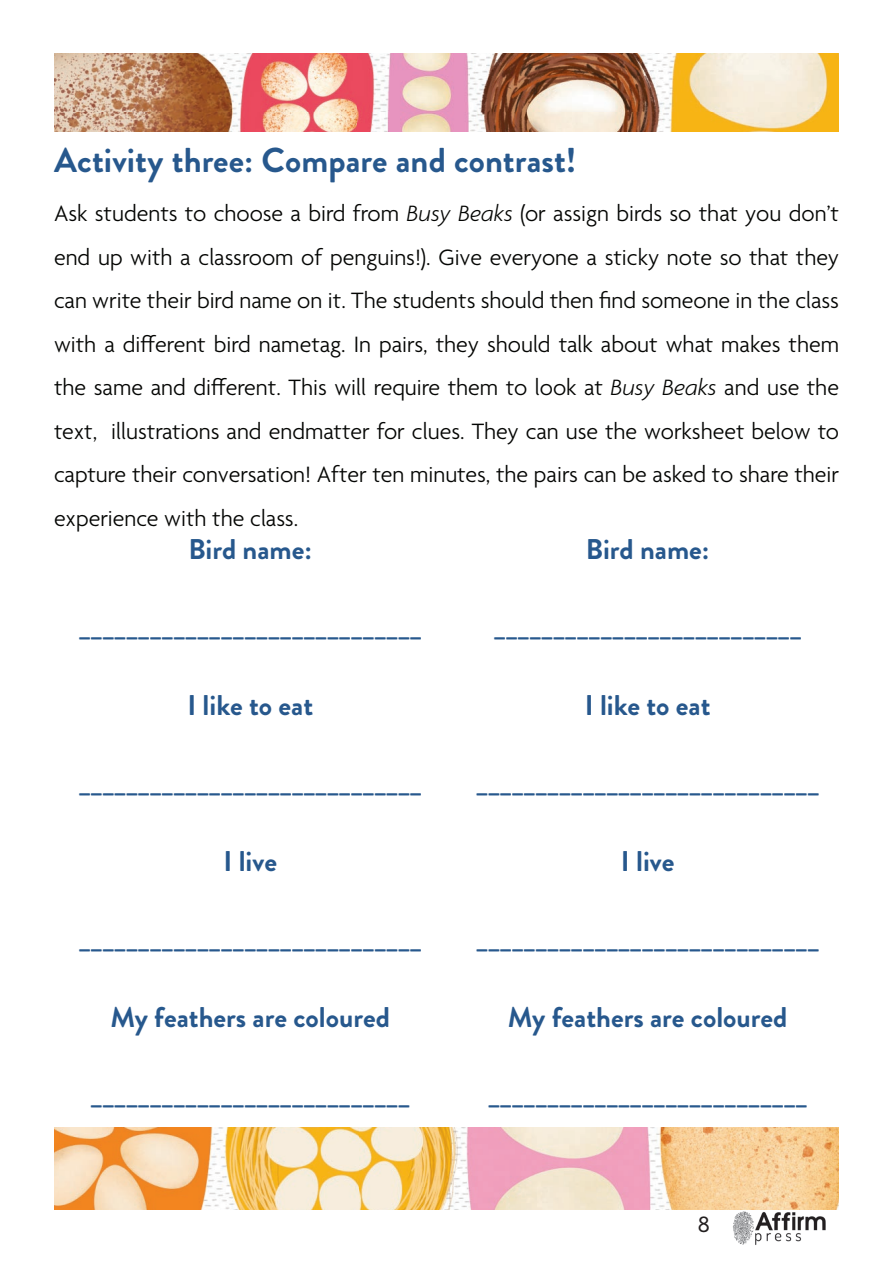
<style>
.page{position:relative;width:893px;height:1263px;background:#fff}
.page>*{position:absolute;margin:0;border:0;box-sizing:border-box;transform-origin:0 0}
.t1{font:700 34.5px "Brandon Grotesque";letter-spacing:.005em;color:#27588d}
.t2{font:700 28.5px "Brandon Grotesque";color:#27588d}
.t3{font:300 24px/43.5px "Agenda";color:#040503;text-align:justify}
.t4{font:24px "Agenda";color:#231f20}
.s1{font-style:italic}
</style>
<div class="page">
<img style="left:733px;top:1211px;width:93px;height:34px">
<img style="left:54px;top:53px;width:785px;height:79px">
<img style="left:54px;top:1128px;width:785px;height:82px">
<h1 class="t1" style="left:54px;top:136px;width:524px">Activity three: Compare and contrast!</h1>
<p class="t3" style="left:54px;top:193px;width:787px">Ask students to choose a bird from <span class="s1">Busy Beaks</span> (or assign birds so that you don’t end up with a classroom of penguins!). Give everyone a sticky note so that they can write their bird name on it. The students should then find someone in the class with a different bird nametag. In pairs, they should talk about what makes them the same and different. This will require them to look at <span class="s1">Busy Beaks</span> and use the text, illustrations and endmatter for clues. They can use the worksheet below to capture their conversation! After ten minutes, the pairs can be asked to share their experience with the class.</p>
<p class="t2" style="left:188px;top:529px;width:125px">Bird name:</p>
<p class="t2" style="left:586px;top:529px;width:125px">Bird name:</p>
<p class="t2" style="left:79px;top:607px;width:344px">_____________________________</p>
<p class="t2" style="left:494px;top:607px;width:309px">__________________________</p>
<p class="t2" style="left:187px;top:685px;width:127px">I like to eat</p>
<p class="t2" style="left:585px;top:685px;width:127px">I like to eat</p>
<p class="t2" style="left:79px;top:763px;width:344px">_____________________________</p>
<p class="t2" style="left:476px;top:763px;width:344px">_____________________________</p>
<p class="t2" style="left:223px;top:841px;width:55px">I live</p>
<p class="t2" style="left:621px;top:841px;width:55px">I live</p>
<p class="t2" style="left:79px;top:919px;width:344px">_____________________________</p>
<p class="t2" style="left:476px;top:919px;width:344px">_____________________________</p>
<p class="t2" style="left:110px;top:997px;width:281px">My feathers are coloured</p>
<p class="t2" style="left:508px;top:997px;width:281px">My feathers are coloured</p>
<p class="t2" style="left:91px;top:1075px;width:321px">___________________________</p>
<p class="t2" style="left:488px;top:1075px;width:321px">___________________________</p>
<p class="t4" style="left:698px;top:1212px;width:14px">8</p>
</div>
